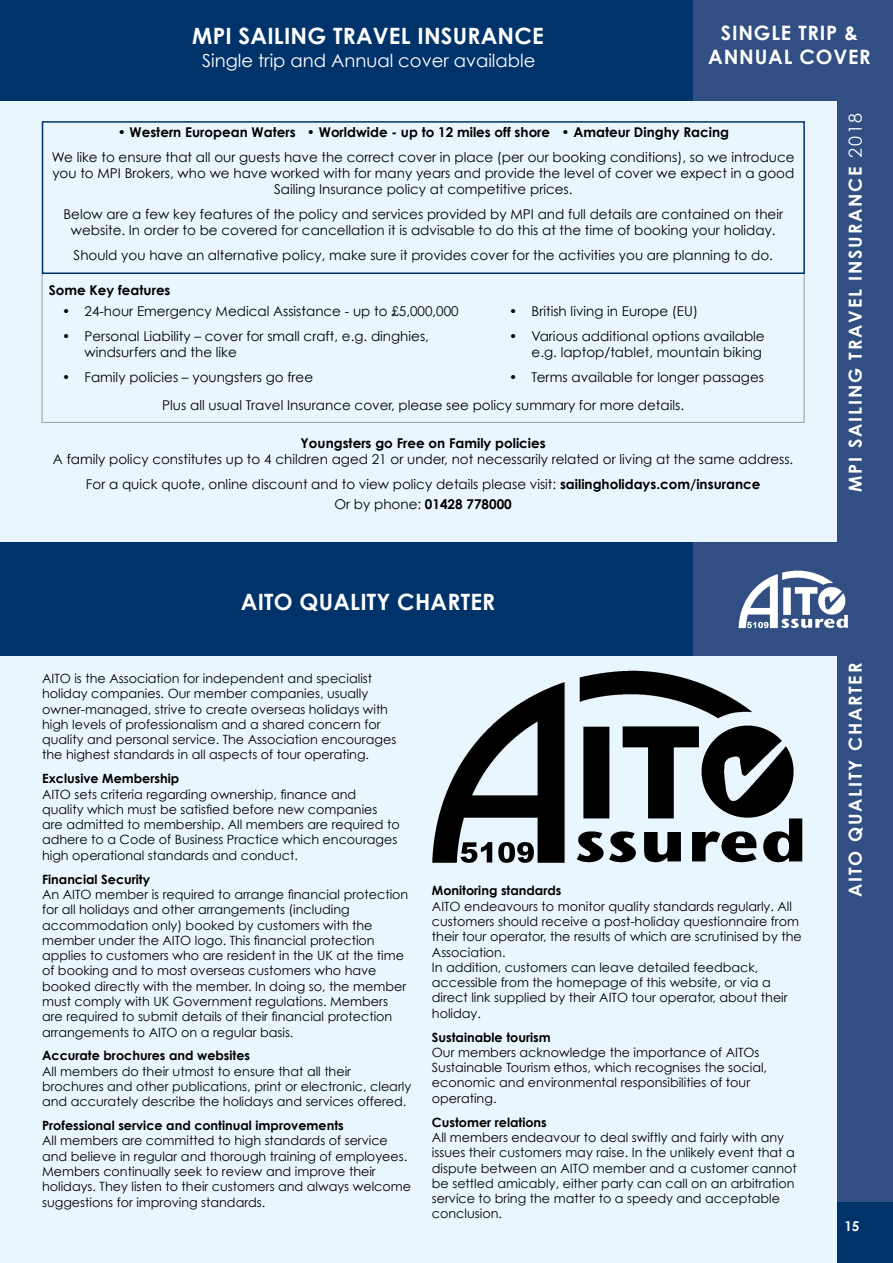
<style>
.page{position:relative;width:893px;height:1263px;background:#eaf6fe}
.page>*{position:absolute;margin:0;border:0;box-sizing:border-box;transform-origin:0 0}
.t1{font:700 22.5px "Century Gothic";letter-spacing:.01em;color:#fff}
.t2{font:700 19.8px/24px "Century Gothic";letter-spacing:.04em;color:#fff;text-align:center}
.t3{font:700 18px "Century Gothic";letter-spacing:.1em;color:#fff}
.t4{font:18px "Century Gothic";color:#fff}
.t5{font:13.5px/16.2px "Century Gothic";color:#000;text-align:center}
.t6{font:700 13.5px "Century Gothic";color:#000}
.t7{font:700 13.5px "Century Gothic";color:#fff}
.t8{font:12.75px/15.3px "Century Gothic";color:#000}
.t9{font:700 12.75px "Century Gothic";color:#000}
.s1{font-weight:700}
.s2{font-weight:400}
</style>
<div class="page">
<div style="left:838px;top:1201px;width:55px;height:62px;background:#00336a"></div>
<div style="left:42px;top:273px;width:762px;height:150px;border:1px solid #9d9d9c"></div>
<div style="left:838px;top:0;width:55px;height:1201px;background:#314f82"></div>
<div style="left:0;top:0;width:893px;height:101px;background:#00336a"></div>
<div style="left:0;top:542px;width:893px;height:114px;background:#00336a"></div>
<div style="left:693px;top:0;width:200px;height:101px;background:#314f82"></div>
<div style="left:693px;top:542px;width:200px;height:114px;background:#314f82"></div>
<div style="left:42px;top:121px;width:763px;height:153px;border:2px solid #00336a"></div>
<img style="left:432px;top:670px;width:371px;height:193px">
<img style="left:738px;top:570px;width:110px;height:59px">
<h1 class="t1" style="left:192px;top:22px;width:353px">MPI SAILING TRAVEL INSURANCE</h1>
<h3 class="t4" style="left:202px;top:50px;width:335px">Single trip and Annual cover available</h3>
<h2 class="t2" style="left:708px;top:21px;width:164px">SINGLE TRIP &amp;<br>ANNUAL COVER</h2>
<p class="t6" style="left:118px;top:124px;width:613px">• Western European Waters • Worldwide - up to 12 miles off shore • Amateur Dinghy Racing</p>
<p class="t5" style="left:52px;top:149px;width:744px">We like to ensure that all our guests have the correct cover in place (per our booking conditions), so we introduce you to MPI Brokers, who we have worked with for many years and provide the level of cover we expect in a good<br>Sailing Insurance policy at competitive prices.</p>
<p class="t5" style="left:64px;top:206px;width:721px">Below are a few key features of the policy and services provided by MPI and full details are contained on their website. In order to be covered for cancellation it is advisable to do this at the time of booking your holiday.</p>
<p class="t5" style="left:74px;top:247px;width:701px">Should you have an alternative policy, make sure it provides cover for the activities you are planning to do.</p>
<p class="t6" style="left:49px;top:282px;width:123px">Some Key features</p>
<p class="t5" style="left:62px;top:303px;width:398px">• 24-hour Emergency Medical Assistance - up to £5,000,000</p>
<p class="t5" style="left:85px;top:328px;width:346px;text-align:left;text-indent:-23px">• Personal Liability – cover for small craft, e.g. dinghies, windsurfers and the like</p>
<p class="t5" style="left:62px;top:369px;width:253px">• Family policies – youngsters go free</p>
<p class="t5" style="left:509px;top:303px;width:190px">• British living in Europe (EU)</p>
<p class="t5" style="left:509px;top:328px;width:257px;text-align:right">• Various additional options available e.g. laptop/tablet, mountain biking</p>
<p class="t5" style="left:509px;top:369px;width:256px">• Terms available for longer passages</p>
<p class="t5" style="left:162px;top:397px;width:523px">Plus all usual Travel Insurance cover, please see policy summary for more details.</p>
<p class="t6" style="left:301px;top:434px;width:247px">Youngsters go Free on Family policies</p>
<p class="t5" style="left:53px;top:446px;width:742px;line-height:24.8px">A family policy constitutes up to 4 children aged 21 or under, not necessarily related or living at the same address.<br>For a quick quote, online discount and to view policy details please visit: <span class="s1">sailingholidays.com/insurance</span></p>
<p class="t6" style="left:334px;top:496px;width:179px"><span class="s2">Or by phone:</span> 01428 778000</p>
<h1 class="t1" style="left:241px;top:588px;width:256px">AITO QUALITY CHARTER</h1>
<p class="t8" style="left:42px;top:670px;width:356px">AITO is the Association for independent and specialist holiday companies. Our member companies, usually owner-managed, strive to create overseas holidays with high levels of professionalism and a shared concern for quality and personal service. The Association encourages the highest standards in all aspects of tour operating.</p>
<p class="t9" style="left:42px;top:771px;width:139px">Exclusive Membership</p>
<p class="t8" style="left:42px;top:786px;width:359px">AITO sets criteria regarding ownership, finance and quality which must be satisfied before new companies are admitted to membership. All members are required to adhere to a Code of Business Practice which encourages high operational standards and conduct.</p>
<p class="t9" style="left:42px;top:871px;width:110px">Financial Security</p>
<p class="t8" style="left:42px;top:886px;width:368px">An AITO member is required to arrange financial protection for all holidays and other arrangements (including accommodation only) booked by customers with the member under the AITO logo. This financial protection applies to customers who are resident in the UK at the time of booking and to most overseas customers who have booked directly with the member. In doing so, the member must comply with UK Government regulations. Members are required to submit details of their financial protection arrangements to AITO on a regular basis.</p>
<p class="t9" style="left:42px;top:1048px;width:210px">Accurate brochures and websites</p>
<p class="t8" style="left:42px;top:1063px;width:371px">All members do their utmost to ensure that all their brochures and other publications, print or electronic, clearly and accurately describe the holidays and services offered.</p>
<p class="t9" style="left:42px;top:1117px;width:303px">Professional service and continual improvements</p>
<p class="t8" style="left:42px;top:1133px;width:370px">All members are committed to high standards of service and believe in regular and thorough training of employees.<br>Members continually seek to review and improve their holidays. They listen to their customers and always welcome suggestions for improving standards.</p>
<p class="t9" style="left:432px;top:883px;width:131px">Monitoring standards</p>
<p class="t8" style="left:432px;top:898px;width:371px">AITO endeavours to monitor quality standards regularly. All customers should receive a post-holiday questionnaire from their tour operator, the results of which are scrutinised by the Association.<br>In addition, customers can leave detailed feedback, accessible from the homepage of this website, or via a direct link supplied by their AITO tour operator, about their holiday.</p>
<p class="t9" style="left:432px;top:1029px;width:120px">Sustainable tourism</p>
<p class="t8" style="left:432px;top:1044px;width:337px">Our members acknowledge the importance of AITOs Sustainable Tourism ethos, which recognises the social, economic and environmental responsibilities of tour operating.</p>
<p class="t9" style="left:432px;top:1114px;width:117px">Customer relations</p>
<p class="t8" style="left:432px;top:1129px;width:366px">All members endeavour to deal swiftly and fairly with any issues their customers may raise. In the unlikely event that a dispute between an AITO member and a customer cannot be settled amicably, either party can call on an arbitration service to bring the matter to a speedy and acceptable conclusion.</p>
<h3 class="t3" style="left:844px;top:492px;width:381px;rotate:-90deg">MPI SAILING TRAVEL INSURANCE <span class="s2">2018</span></h3>
<h3 class="t3" style="left:844px;top:897px;width:236px;rotate:-90deg">AITO QUALITY CHARTER</h3>
<p class="t7" style="left:844px;top:1217px;width:17px">15</p>
</div>
